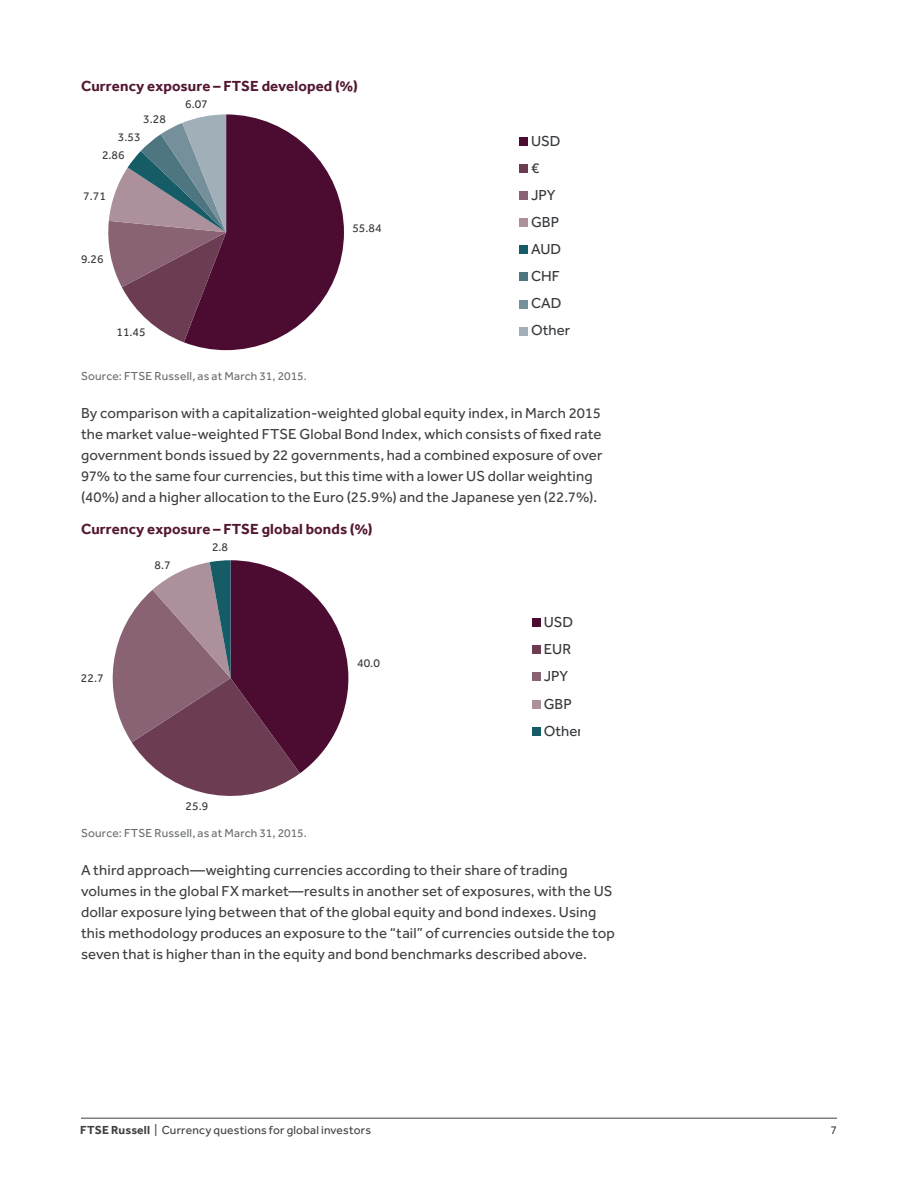
<style>
.page{position:relative;width:918px;height:1188px;background:#fff}
.page>*{position:absolute;margin:0;border:0;box-sizing:border-box;transform-origin:0 0}
.Body_text{font:15px/21px "Effra";letter-spacing:.01em;color:#404040}
.Table_and_chart_titl{font:700 15px "Effra";letter-spacing:.01em;color:#531732}
.t1{font:15px/27.2px "Effra";color:#36393c}
.Caption_Source{font:12px "Effra";letter-spacing:.015em;color:#696d6f}
.t2{font:12px "Effra";color:#36393c}
.t3{font:12px "Effra";letter-spacing:.02em;color:#404040}
.s1{font-weight:700}
</style>
<div class="page">
<hr style="left:81px;top:1118px;width:756px;height:1px;background:#404040">
<svg style="left:108px;top:114px;width:236px;height:236px"></svg>
<div style="left:519px;top:137px;width:8px;height:8px;background:#4c0c32"></div>
<div style="left:519px;top:164px;width:8px;height:9px;background:#6c3c53"></div>
<div style="left:519px;top:191px;width:8px;height:9px;background:#896374"></div>
<div style="left:519px;top:219px;width:8px;height:8px;background:#ac909b"></div>
<div style="left:519px;top:246px;width:8px;height:8px;background:#155c67"></div>
<div style="left:519px;top:273px;width:8px;height:8px;background:#4e7681"></div>
<div style="left:519px;top:300px;width:8px;height:8px;background:#76909b"></div>
<div style="left:519px;top:327px;width:8px;height:8px;background:#a1b0b8"></div>
<svg style="left:112px;top:560px;width:236px;height:236px"></svg>
<div style="left:532px;top:619px;width:8px;height:8px;background:#4c0c32"></div>
<div style="left:532px;top:646px;width:8px;height:8px;background:#6c3c53"></div>
<div style="left:532px;top:673px;width:8px;height:8px;background:#896374"></div>
<div style="left:532px;top:700px;width:8px;height:8px;background:#ac909b"></div>
<div style="left:532px;top:727px;width:8px;height:8px;background:#155c67"></div>
<p class="Table_and_chart_titl" style="left:81px;top:77px;width:278px">Currency exposure – FTSE developed (%)</p>
<p class="t2" style="left:143px;top:112px;width:24px">3.28</p>
<p class="t2" style="left:118px;top:130px;width:24px">3.53</p>
<p class="t2" style="left:102px;top:148px;width:24px">2.86</p>
<p class="t2" style="left:83px;top:189px;width:24px">7.71</p>
<p class="t2" style="left:185px;top:97px;width:24px">6.07</p>
<p class="t2" style="left:81px;top:252px;width:24px">9.26</p>
<p class="t2" style="left:116px;top:325px;width:31px">11.45</p>
<p class="t2" style="left:352px;top:221px;width:31px">55.84</p>
<p class="t1" style="left:531px;top:127px;width:41px">USD €<br>JPY<br>GBP<br>AUD<br>CHF<br>CAD<br>Other</p>
<p class="Caption_Source" style="left:81px;top:369px;width:228px">Source: FTSE Russell, as at March 31, 2015.</p>
<p class="Body_text" style="left:81px;top:403px;width:523px">By comparison with a capitalization-weighted global equity index, in March 2015 the market value-weighted FTSE Global Bond Index, which consists of fixed rate government bonds issued by 22 governments, had a combined exposure of over 97% to the same four currencies, but this time with a lower US dollar weighting (40%) and a higher allocation to the Euro (25.9%) and the Japanese yen (22.7%).</p>
<p class="Table_and_chart_titl" style="left:81px;top:520px;width:293px">Currency exposure – FTSE global bonds (%)</p>
<p class="t2" style="left:81px;top:671px;width:24px">22.7</p>
<p class="t2" style="left:155px;top:558px;width:18px">8.7</p>
<p class="t2" style="left:212px;top:540px;width:18px">2.8</p>
<p class="t2" style="left:186px;top:799px;width:24px">25.9</p>
<p class="t2" style="left:357px;top:656px;width:24px">40.0</p>
<p class="t1" style="left:544px;top:608px;width:41px">USD<br>EUR<br>JPY<br>GBP<br>Other</p>
<p class="Caption_Source" style="left:81px;top:826px;width:228px">Source: FTSE Russell, as at March 31, 2015.</p>
<p class="Body_text" style="left:81px;top:860px;width:535px">A third approach—weighting currencies according to their share of trading volumes in the global FX market—results in another set of exposures, with the US dollar exposure lying between that of the global equity and bond indexes. Using this methodology produces an exposure to the “tail” of currencies outside the top seven that is higher than in the equity and bond benchmarks described above.</p>
<p class="t3" style="left:80px;top:1123px;width:292px"><span class="s1">FTSE Russell</span> | Currency questions for global investors</p>
<p class="t3" style="left:830px;top:1123px;width:8px">7</p>
</div>
